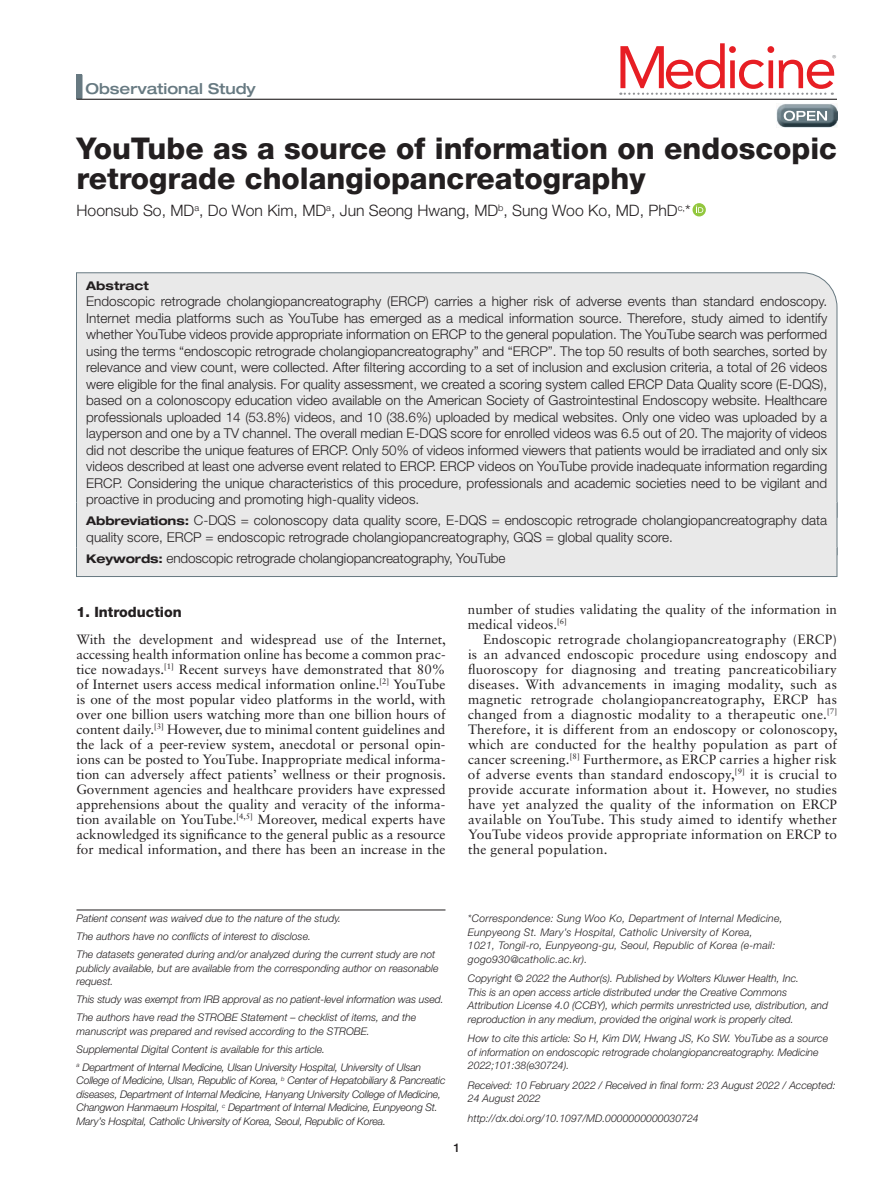
<style>
.page{position:relative;width:891px;height:1188px;background:#fff}
.page>*{position:absolute;margin:0;border:0;box-sizing:border-box;transform-origin:0 0}
.t1{font:59.4px "Avenir";letter-spacing:-.06em;color:#e71e24}
.t2{font:800 30px/30px "Helvetica Neue LT Std";color:#231f20}
.t3{font:300 15.75px "Helvetica Neue LT Std";color:#231f20}
.t4{font:500 expanded 15px "Helvetica Neue LT Std";color:#667981}
.t5{font:800 14.25px "Helvetica Neue LT Std";color:#231f20}
.t6{font:13.5px/15px "Sabon LT Std";color:#231f20;text-align:justify}
.t7{font:300 13.5px/16.5px "Helvetica Neue LT Std";color:#231f20;text-align:justify}
.t8{font:700 expanded 12px "Helvetica Neue LT Std";color:#231f20}
.t9{font:500 12px "Helvetica Neue LT Std";color:#231f20}
.t10{font:italic 300 10.5px/13.5px "Helvetica Neue LT Std";color:#231f20}
.t11{font:italic 300 10.5px/13.5px "Helvetica Neue LT Std";letter-spacing:.02em;color:#231f20}
.t12{font:500 10.35px "Akzidenz Grotesk BE";color:#909295}
.s1{font-weight:700;font-stretch:expanded;font-size:12px}
</style>
<div class="page">
<div style="left:76px;top:74px;width:6px;height:25px;background:#677981"></div>
<hr style="left:76px;top:99px;width:761px;height:1px;background:#231f20">
<img style="left:776px;top:104px;width:61px;height:24px">
<svg style="left:784px;top:111px;width:43px;height:10px"></svg>
<svg style="left:620px;top:93px;width:213px;height:2px"></svg>
<div style="left:76px;top:272px;width:762px;height:246px;background:#e9e9e9"></div>
<div style="left:76px;top:502px;width:761px;height:54px;background:#e9e9e9"></div>
<div style="left:76px;top:547px;width:761px;height:30px;background:#e9e9e9"></div>
<div style="left:76px;top:547px;width:761px;height:30px;border:1px solid #677981"></div>
<svg style="left:693px;top:203px;width:13px;height:13px"></svg>
<svg style="left:696px;top:206px;width:7px;height:7px"></svg>
<hr style="left:76px;top:910px;width:370px;height:1px;background:#231f20">
<p class="t4" style="left:86px;top:80px;width:172px">Observational Study</p>
<h1 class="t1" style="left:615px;top:33px;width:223px">Medicine</h1>
<p class="t12" style="left:832px;top:52px;width:6px">®</p>
<h2 class="t2" style="left:76px;top:134px;width:762px">YouTube as a source of information on endoscopic retrograde cholangiopancreatography</h2>
<p class="t3" style="left:76px;top:201px;width:616px">Hoonsub So, MD<sup>a</sup>, Do Won Kim, MD<sup>a</sup>, Jun Seong Hwang, MD<sup>b</sup>, Sung Woo Ko, MD, PhD<sup>c,</sup>*</p>
<p class="t8" style="left:86px;top:278px;width:64px">Abstract</p>
<p class="t7" style="left:86px;top:293px;width:743px">Endoscopic retrograde cholangiopancreatography (ERCP) carries a higher risk of adverse events than standard endoscopy.<br>Internet media platforms such as YouTube has emerged as a medical information source. Therefore, study aimed to identify whether YouTube videos provide appropriate information on ERCP to the general population. The YouTube search was performed using the terms “endoscopic retrograde cholangiopancreatography” and “ERCP”. The top 50 results of both searches, sorted by relevance and view count, were collected. After filtering according to a set of inclusion and exclusion criteria, a total of 26 videos were eligible for the final analysis. For quality assessment, we created a scoring system called ERCP Data Quality score (E-DQS), based on a colonoscopy education video available on the American Society of Gastrointestinal Endoscopy website. Healthcare professionals uploaded 14 (53.8%) videos, and 10 (38.6%) uploaded by medical websites. Only one video was uploaded by a layperson and one by a TV channel. The overall median E-DQS score for enrolled videos was 6.5 out of 20. The majority of videos did not describe the unique features of ERCP. Only 50% of videos informed viewers that patients would be irradiated and only six videos described at least one adverse event related to ERCP. ERCP videos on YouTube provide inadequate information regarding ERCP. Considering the unique characteristics of this procedure, professionals and academic societies need to be vigilant and proactive in producing and promoting high-quality videos.</p>
<p class="t7" style="left:86px;top:512px;width:743px"><span class="s1">Abbreviations:</span> C-DQS = colonoscopy data quality score, E-DQS = endoscopic retrograde cholangiopancreatography data quality score, ERCP = endoscopic retrograde cholangiopancreatography, GQS = global quality score.</p>
<p class="t7" style="left:86px;top:550px;width:421px"><span class="s1">Keywords:</span> endoscopic retrograde cholangiopancreatography, YouTube</p>
<p class="t5" style="left:76px;top:603px;width:107px">1. Introduction</p>
<p class="t6" style="left:76px;top:632px;width:371px">With the development and widespread use of the Internet, accessing health information online has become a common prac&shy;tice nowadays.<sup>[1]</sup> Recent surveys have demonstrated that 80% of Internet users access medical information online.<sup>[2]</sup> YouTube is one of the most popular video platforms in the world, with over one billion users watching more than one billion hours of content daily.<sup>[3]</sup> However, due to minimal content guidelines and the lack of a peer-review system, anecdotal or personal opin&shy;ions can be posted to YouTube. Inappropriate medical informa&shy;tion can adversely affect patients’ wellness or their prognosis.<br>Government agencies and healthcare providers have expressed apprehensions about the quality and veracity of the informa&shy;tion available on YouTube.<sup>[4,5]</sup> Moreover, medical experts have acknowledged its significance to the general public as a resource for medical information, and there has been an increase in the</p>
<p class="t6" style="left:468px;top:602px;width:370px">number of studies validating the quality of the information in medical videos.<sup>[6]</sup></p>
<p class="t6" style="left:468px;top:632px;width:371px;text-indent:15px">Endoscopic retrograde cholangiopancreatography (ERCP) is an advanced endoscopic procedure using endoscopy and fluoroscopy for diagnosing and treating pancreaticobiliary diseases. With advancements in imaging modality, such as magnetic retrograde cholangiopancreatography, ERCP has changed from a diagnostic modality to a therapeutic one.<sup>[7] </sup>Therefore, it is different from an endoscopy or colonoscopy, which are conducted for the healthy population as part of cancer screening.<sup>[8]</sup> Furthermore, as ERCP carries a higher risk of adverse events than standard endoscopy,<sup>[9]</sup> it is crucial to provide accurate information about it. However, no studies have yet analyzed the quality of the information on ERCP available on YouTube. This study aimed to identify whether YouTube videos provide appropriate information on ERCP to the general population.</p>
<p class="t10" style="left:76px;top:909px;width:360px;line-height:18px">Patient consent was waived due to the nature of the study.<br>The authors have no conflicts of interest to disclose.<br>The datasets generated during and/or analyzed during the current study are not</p>
<p class="t10" style="left:76px;top:961px;width:364px">publicly available, but are available from the corresponding author on reasonable request.</p>
<p class="t10" style="left:76px;top:990px;width:369px;line-height:18px">This study was exempt from IRB approval as no patient-level information was used.<br>The authors have read the STROBE Statement – checklist of items, and the</p>
<p class="t10" style="left:76px;top:1022px;width:346px;line-height:18px">manuscript was prepared and revised according to the STROBE.<br>Supplemental Digital Content is available for this article.<br><sup>a</sup> Department of Internal Medicine, Ulsan University Hospital, University of Ulsan</p>
<p class="t10" style="left:76px;top:1074px;width:371px">College of Medicine, Ulsan, Republic of Korea, <sup>b</sup> Center of Hepatobiliary &amp; Pancreatic diseases, Department of Internal Medicine, Hanyang University College of Medicine, Changwon Hanmaeum Hospital, <sup>c</sup> Department of Internal Medicine, Eunpyeong St.<br>Mary’s Hospital, Catholic University of Korea, Seoul, Republic of Korea.</p>
<p class="t9" style="left:453px;top:1140px;width:8px">1</p>
<p class="t11" style="left:468px;top:912px;width:316px">*Correspondence: Sung Woo Ko, Department of Internal Medicine, Eunpyeong St. Mary’s Hospital, Catholic University of Korea,<br>1021, Tongil-ro, Eunpyeong-gu, Seoul, Republic of Korea (e-mail: gogo930@catholic.ac.kr).</p>
<p class="t10" style="left:468px;top:972px;width:362px">Copyright © 2022 the Author(s). Published by Wolters Kluwer Health, Inc.<br>This is an open access article distributed under the Creative Commons Attribution License 4.0 (CCBY), which permits unrestricted use, distribution, and reproduction in any medium, provided the original work is properly cited.</p>
<p class="t10" style="left:468px;top:1032px;width:362px">How to cite this article: So H, Kim DW, Hwang JS, Ko SW. YouTube as a source of information on endoscopic retrograde cholangiopancreatography. Medicine<br>2022;101:38(e30724).</p>
<p class="t10" style="left:468px;top:1078px;width:369px">Received: 10 February 2022 / Received in final form: 23 August 2022 / Accepted:<br>24 August 2022</p>
<p class="t10" style="left:468px;top:1111px;width:232px">http://dx.doi.org/10.1097/MD.0000000000030724</p>
</div>
